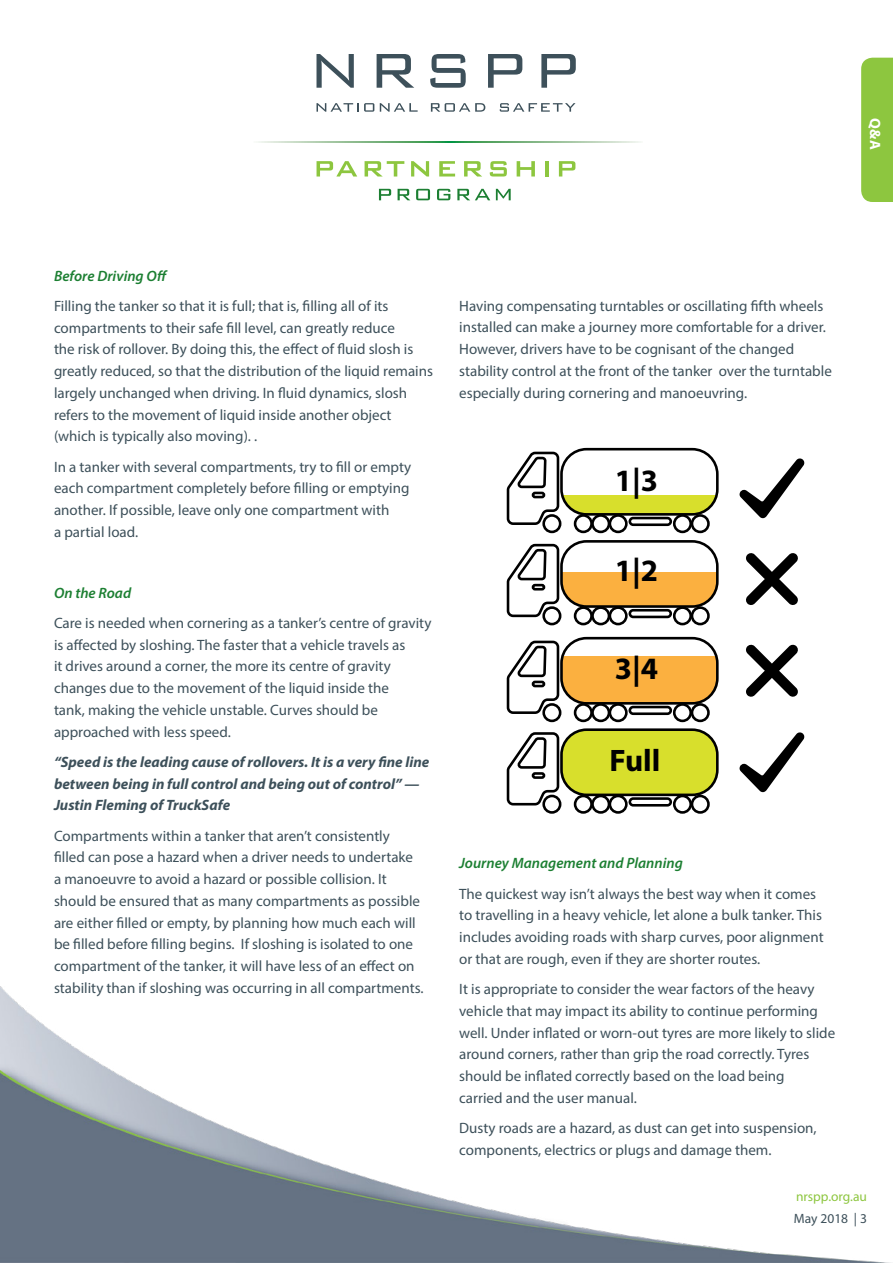
<style>
.page{position:relative;width:893px;height:1263px;background:#fff}
.page>*{position:absolute;margin:0;border:0;box-sizing:border-box;transform-origin:0 0}
.t1{font:700 31.2px "Myriad Pro";color:#000}
.t2{font:15px/21.8px "Myriad Pro";color:#3d505a}
.t3{font:italic 700 15px/21.8px "Myriad Pro";color:#3d505a}
.t4{font:italic 600 15px "Myriad Pro";color:#1c7f32}
.t5{font:700 15px "Myriad Pro";color:#fff}
.t6{font:13.5px "Myriad Pro";color:#8dc63f}
.t7{font:13.5px "Myriad Pro";color:#3d505a}
</style>
<div class="page">
<img style="left:0;top:986px;width:891px;height:277px">
<div style="left:861px;top:58px;width:32px;height:144px;background:#8dc63f"></div>
<svg style="left:316px;top:103px;width:58px;height:9px"></svg>
<svg style="left:380px;top:103px;width:38px;height:9px"></svg>
<svg style="left:431px;top:103px;width:54px;height:9px"></svg>
<svg style="left:500px;top:103px;width:75px;height:9px"></svg>
<svg style="left:317px;top:161px;width:40px;height:15px"></svg>
<svg style="left:365px;top:161px;width:39px;height:15px"></svg>
<svg style="left:411px;top:161px;width:18px;height:15px"></svg>
<svg style="left:439px;top:161px;width:16px;height:15px"></svg>
<svg style="left:464px;top:161px;width:18px;height:15px"></svg>
<svg style="left:490px;top:161px;width:17px;height:15px"></svg>
<svg style="left:517px;top:161px;width:18px;height:15px"></svg>
<hr style="left:545px;top:161px;width:4px;height:15px;background:#8dc63f">
<svg style="left:559px;top:161px;width:16px;height:15px"></svg>
<svg style="left:379px;top:189px;width:12px;height:11px"></svg>
<svg style="left:398px;top:189px;width:12px;height:11px"></svg>
<svg style="left:416px;top:189px;width:14px;height:11px"></svg>
<svg style="left:437px;top:189px;width:13px;height:11px"></svg>
<svg style="left:457px;top:189px;width:33px;height:11px"></svg>
<svg style="left:496px;top:189px;width:15px;height:11px"></svg>
<svg style="left:316px;top:54px;width:38px;height:34px"></svg>
<svg style="left:377px;top:54px;width:37px;height:34px"></svg>
<svg style="left:430px;top:54px;width:36px;height:34px"></svg>
<svg style="left:488px;top:54px;width:34px;height:34px"></svg>
<svg style="left:541px;top:54px;width:35px;height:34px"></svg>
<svg style="left:258px;top:141px;width:383px;height:1px"></svg>
<div style="left:561px;top:449px;width:156px;height:65px;background:#d8df2c;border-radius:25px"></div>
<div style="left:479px;top:428px;width:281px;height:67px;background:#fff"></div>
<div style="left:561px;top:541px;width:156px;height:65px;background:#fbb040;border-radius:25px"></div>
<div style="left:479px;top:530px;width:281px;height:42px;background:#fff"></div>
<div style="left:561px;top:638px;width:156px;height:65px;background:#fbb040;border-radius:25px"></div>
<div style="left:510px;top:627px;width:218px;height:29px;background:#fff"></div>
<div style="left:561px;top:730px;width:156px;height:65px;background:#d8df2c;border-radius:25px"></div>
<svg style="left:739px;top:458px;width:66px;height:61px"></svg>
<svg style="left:739px;top:732px;width:66px;height:61px"></svg>
<svg style="left:746px;top:553px;width:52px;height:52px"></svg>
<svg style="left:746px;top:644px;width:52px;height:53px"></svg>
<div style="left:673px;top:514px;width:19px;height:19px;border:3px solid #000;border-radius:50%"></div>
<div style="left:691px;top:514px;width:19px;height:19px;border:3px solid #000;border-radius:50%"></div>
<div style="left:609px;top:514px;width:19px;height:19px;border:3px solid #000;border-radius:50%"></div>
<div style="left:591px;top:514px;width:19px;height:19px;border:3px solid #000;border-radius:50%"></div>
<div style="left:574px;top:514px;width:19px;height:19px;border:3px solid #000;border-radius:50%"></div>
<div style="left:628px;top:517px;width:44px;height:9px;border:3px solid #000;border-radius:3px"></div>
<div style="left:560px;top:448px;width:159px;height:68px;border:3px solid #000;border-radius:25px"></div>
<div style="left:673px;top:606px;width:19px;height:19px;border:3px solid #000;border-radius:50%"></div>
<div style="left:691px;top:606px;width:19px;height:19px;border:3px solid #000;border-radius:50%"></div>
<div style="left:609px;top:606px;width:19px;height:19px;border:3px solid #000;border-radius:50%"></div>
<div style="left:591px;top:606px;width:19px;height:19px;border:3px solid #000;border-radius:50%"></div>
<div style="left:574px;top:606px;width:19px;height:19px;border:3px solid #000;border-radius:50%"></div>
<div style="left:628px;top:609px;width:44px;height:9px;border:3px solid #000;border-radius:3px"></div>
<div style="left:560px;top:540px;width:159px;height:68px;border:3px solid #000;border-radius:25px"></div>
<div style="left:673px;top:703px;width:19px;height:19px;border:3px solid #000;border-radius:50%"></div>
<div style="left:691px;top:703px;width:19px;height:19px;border:3px solid #000;border-radius:50%"></div>
<div style="left:609px;top:703px;width:19px;height:19px;border:3px solid #000;border-radius:50%"></div>
<div style="left:591px;top:703px;width:19px;height:19px;border:3px solid #000;border-radius:50%"></div>
<div style="left:574px;top:703px;width:19px;height:19px;border:3px solid #000;border-radius:50%"></div>
<div style="left:628px;top:706px;width:44px;height:9px;border:3px solid #000;border-radius:3px"></div>
<div style="left:560px;top:637px;width:159px;height:68px;border:3px solid #000;border-radius:25px"></div>
<div style="left:673px;top:795px;width:19px;height:19px;border:3px solid #000;border-radius:50%"></div>
<div style="left:691px;top:795px;width:19px;height:19px;border:3px solid #000;border-radius:50%"></div>
<div style="left:609px;top:795px;width:19px;height:19px;border:3px solid #000;border-radius:50%"></div>
<div style="left:591px;top:795px;width:19px;height:19px;border:3px solid #000;border-radius:50%"></div>
<div style="left:574px;top:795px;width:19px;height:19px;border:3px solid #000;border-radius:50%"></div>
<div style="left:542px;top:795px;width:19px;height:19px;border:3px solid #000;border-radius:50%"></div>
<div style="left:628px;top:797px;width:44px;height:9px;border:3px solid #000;border-radius:3px"></div>
<div style="left:560px;top:728px;width:159px;height:68px;border:3px solid #000;border-radius:25px"></div>
<svg style="left:506px;top:451px;width:55px;height:356px"></svg>
<div style="left:532px;top:772px;width:13px;height:7px;border:3px solid #000;border-radius:2px"></div>
<p class="t5" style="left:885px;top:118px;width:33px;rotate:90deg">Q&amp;A</p>
<p class="t4" style="left:54px;top:266px;width:115px">Before Driving Off</p>
<p class="t2" style="left:54px;top:295px;width:380px">Filling the tanker so that it is full; that is, filling all of its compartments to their safe fill level, can greatly reduce<br>the risk of rollover. By doing this, the effect of fluid slosh is greatly reduced, so that the distribution of the liquid remains largely unchanged when driving. In fluid dynamics, slosh refers to the movement of liquid inside another object (which is typically also moving). .</p>
<p class="t2" style="left:54px;top:456px;width:359px">In a tanker with several compartments, try to fill or empty each compartment completely before filling or emptying another. If possible, leave only one compartment with<br>a partial load.</p>
<p class="t4" style="left:54px;top:583px;width:79px">On the Road</p>
<p class="t2" style="left:54px;top:612px;width:379px">Care is needed when cornering as a tanker’s centre of gravity is affected by sloshing. The faster that a vehicle travels as<br>it drives around a corner, the more its centre of gravity changes due to the movement of the liquid inside the<br>tank, making the vehicle unstable. Curves should be approached with less speed.</p>
<p class="t3" style="left:54px;top:750px;width:377px">“Speed is the leading cause of rollovers. It is a very fine line between being in full control and being out of control” —<br>Justin Fleming of TruckSafe</p>
<p class="t2" style="left:54px;top:824px;width:371px">Compartments within a tanker that aren’t consistently filled can pose a hazard when a driver needs to undertake a manoeuvre to avoid a hazard or possible collision. It should be ensured that as many compartments as possible are either filled or empty, by planning how much each will be filled before filling begins. If sloshing is isolated to one compartment of the tanker, it will have less of an effect on stability than if sloshing was occurring in all compartments.</p>
<p class="t2" style="left:459px;top:294px;width:374px">Having compensating turntables or oscillating fifth wheels installed can make a journey more comfortable for a driver.<br>However, drivers have to be cognisant of the changed stability control at the front of the tanker over the turntable especially during cornering and manoeuvring.</p>
<h1 class="t1" style="left:615px;top:460px;width:45px">1|3</h1>
<h1 class="t1" style="left:615px;top:550px;width:45px">1|2</h1>
<h1 class="t1" style="left:615px;top:648px;width:45px">3|4</h1>
<h1 class="t1" style="left:610px;top:740px;width:52px">Full</h1>
<p class="t4" style="left:459px;top:854px;width:225px">Journey Management and Planning</p>
<p class="t2" style="left:459px;top:882px;width:366px">The quickest way isn’t always the best way when it comes to travelling in a heavy vehicle, let alone a bulk tanker. This includes avoiding roads with sharp curves, poor alignment or that are rough, even if they are shorter routes.</p>
<p class="t2" style="left:459px;top:978px;width:377px">It is appropriate to consider the wear factors of the heavy vehicle that may impact its ability to continue performing well. Under inflated or worn-out tyres are more likely to slide around corners, rather than grip the road correctly. Tyres should be inflated correctly based on the load being<br>carried and the user manual.</p>
<p class="t2" style="left:459px;top:1117px;width:359px">Dusty roads are a hazard, as dust can get into suspension, components, electrics or plugs and damage them.</p>
<p class="t6" style="left:796px;top:1188px;width:72px">nrspp.org.au</p>
<p class="t7" style="left:794px;top:1210px;width:74px">May 2018 | 3</p>
</div>
